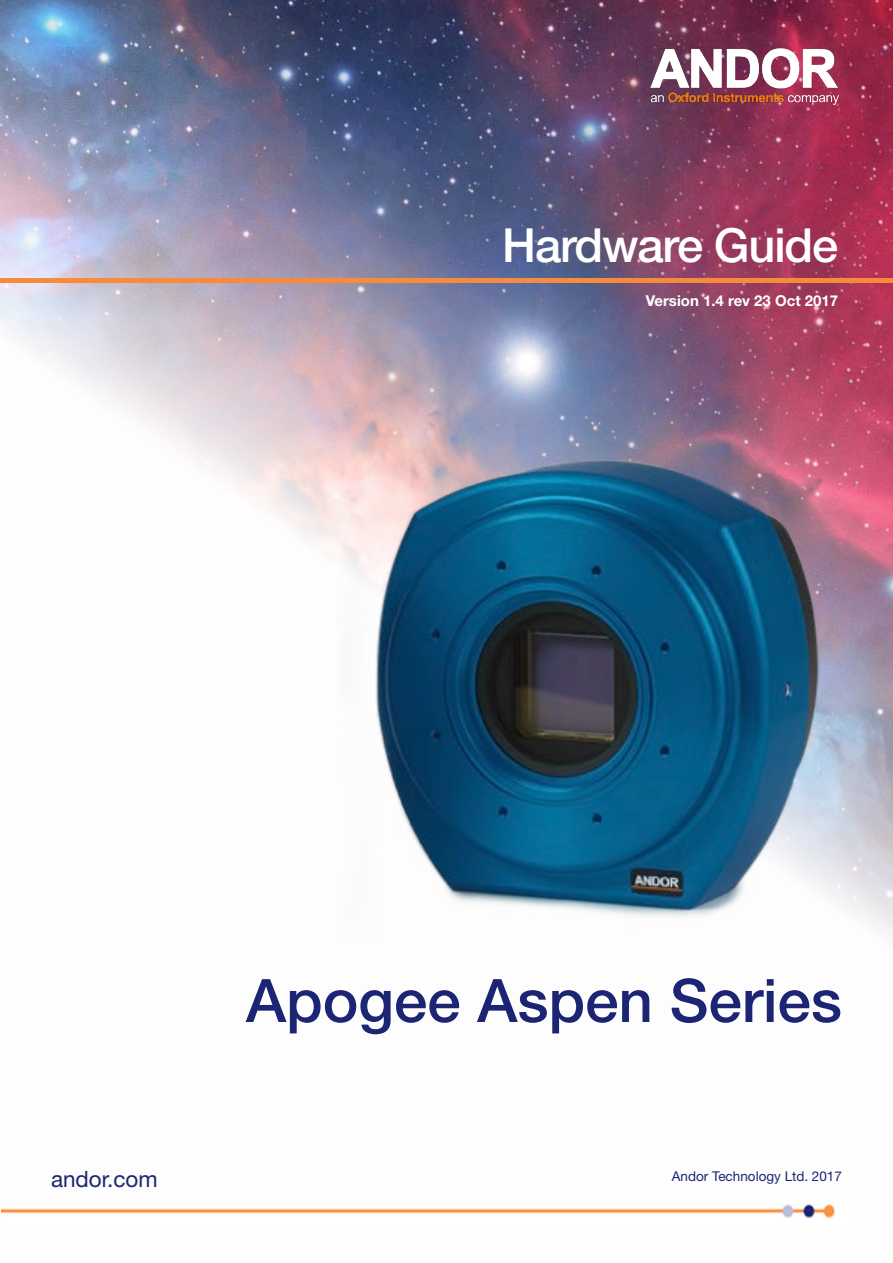
<style>
.page{position:relative;width:893px;height:1263px;background:#fff}
.page>*{position:absolute;margin:0;border:0;box-sizing:border-box;transform-origin:0 0}
.t1{font:500 60px "Helvetica Neue LT Std";color:#1c2574}
.t2{font:500 47.1px "Helvetica Neue LT Std";letter-spacing:-.025em;color:#fff}
.t3{font:22.5px "Helvetica Neue LT Std";color:#1c2574}
.Plain_Heading{font:700 15px "Helvetica Neue LT Std";color:#fff}
.t4{font:13.5px "Helvetica Neue LT Std";color:#1c2574}
.s1{color:#fff}
</style>
<div class="page">
<img style="left:0;top:0;width:893px;height:935px">
<hr style="left:0;top:279px;width:893px;height:4px;background:#f68b3c">
<img style="left:1px;top:1204px;width:834px;height:14px">
<img style="left:338px;top:416px;width:504px;height:519px">
<img style="left:649px;top:48px;width:193px;height:57px">
<p class="t2" style="left:502px;top:217px;width:337px">Hardware Guide</p>
<p class="Plain_Heading" style="left:646px;top:292px;width:194px">Version 1.4 rev 23 Oct 2017</p>
<p class="t1" style="left:246px;top:965px;width:597px">Apogee Aspen Series</p>
<p class="t3" style="left:51px;top:1165px;width:108px">andor.com</p>
<p class="t4" style="left:657px;top:1168px;width:186px"><span class="s1">©</span> Andor Technology Ltd. 2017</p>
</div>
